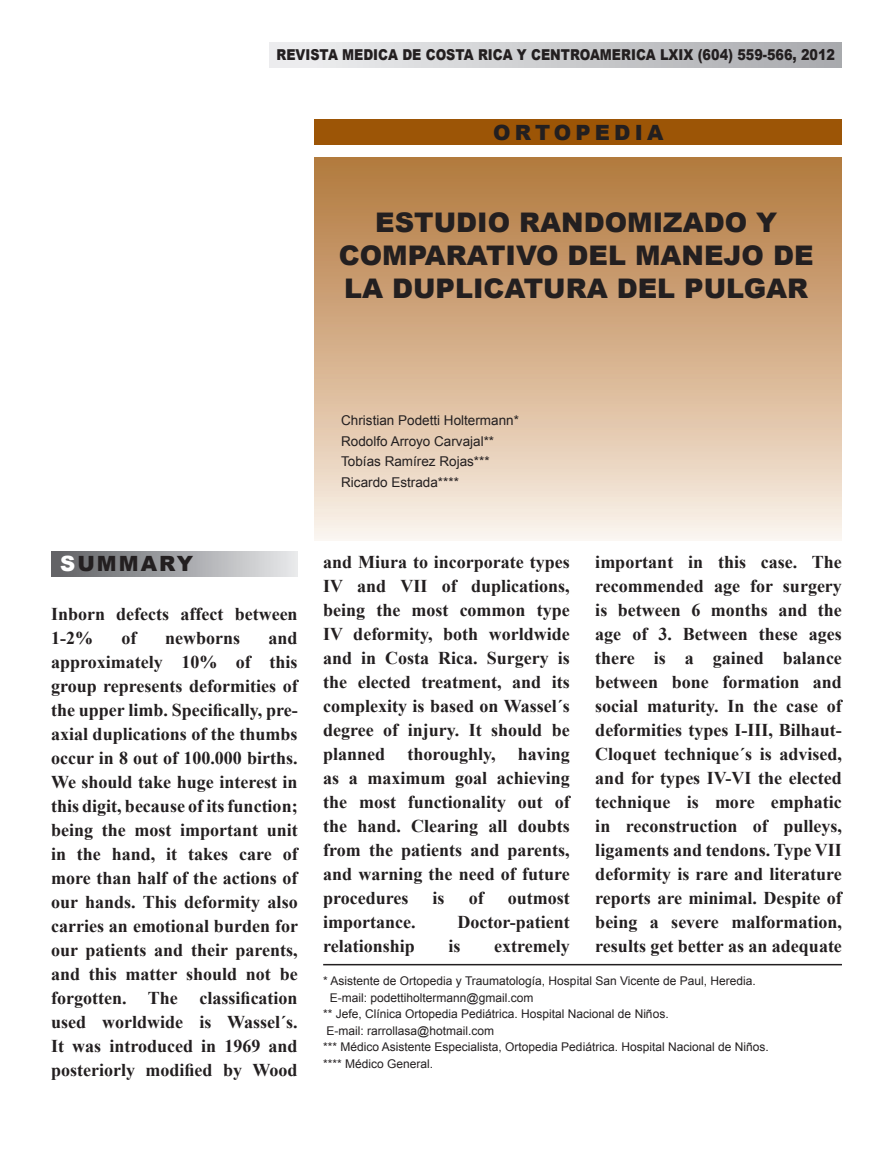
<style>
.page{position:relative;width:893px;height:1149px;background:#fff}
.page>*{position:absolute;margin:0;border:0;box-sizing:border-box;transform-origin:0 0}
.t1{font:900 27px/33px "Arial";color:#231f20;text-align:center}
.t2{font:900 21px "Arial";letter-spacing:.2em;color:#231f20}
.t3{font:900 21px "Arial";letter-spacing:.1em;color:#231f20}
.t4{font:700 18px/24px "Times New Roman";color:#231f20;text-align:justify}
.t5{font:900 15px "Arial";color:#231f20;scale:.85 1}
.t6{font:13.5px/20.5px "Arial";color:#231f20}
.t7{font:12px "Arial";color:#231f20}
.s1{color:#fff}
</style>
<div class="page">
<div style="left:51px;top:551px;width:247px;height:25px;background:linear-gradient(to right,#5e5f63,#e8e9eb)"></div>
<div style="left:270px;top:42px;width:572px;height:26px;background:linear-gradient(to right,#f0f0f2,#a8aaad)"></div>
<div style="left:315px;top:119px;width:527px;height:26px;background:#9c5506"></div>
<div style="left:315px;top:157px;width:527px;height:383px;background:linear-gradient(to bottom,#b17538,#faefe6)"></div>
<hr style="left:323px;top:963px;width:519px;height:2px;background:#231f20">
<p class="t5" style="left:276px;top:44px;width:659px">REVISTA MEDICA DE COSTA RICA Y CENTROAMERICA LXIX (604) 559-566, 2012</p>
<p class="t2" style="left:493px;top:117px;width:172px">ORTOPEDIA</p>
<h1 class="t1" style="left:339px;top:205px;width:476px">ESTUDIO RANDOMIZADO Y<br>COMPARATIVO DEL MANEJO DE<br>LA DUPLICATURA DEL PULGAR</h1>
<p class="t6" style="left:341px;top:410px;width:179px">Christian Podetti Holtermann*<br>Rodolfo Arroyo Carvajal**<br>Tobías Ramírez Rojas***<br>Ricardo Estrada****</p>
<p class="t3" style="left:60px;top:548px;width:135px"><span class="s1">S</span>UMMARY</p>
<p class="t4" style="left:51px;top:601px;width:248px">Inborn defects affect between<br>1-2%</p>
<p class="t4" style="left:122px;top:625px;width:16px">of</p>
<p class="t4" style="left:165px;top:625px;width:77px">newborns</p>
<p class="t4" style="left:51px;top:625px;width:248px;text-indent:218px">and approximately 10% of this group represents deformities of the upper limb. Specifically, pre&shy;axial duplications of the thumbs occur in 8 out of 100.000 births.<br>We should take huge interest in this digit, because of its function; being the most important unit in the hand, it takes care of more than half of the actions of our hands. This deformity also carries an emotional burden for our patients and their parents, and this matter should not be forgotten. The classification used worldwide is Wassel´s.<br>It was introduced in 1969 and posteriorly modified by Wood</p>
<p class="t4" style="left:323px;top:549px;width:248px">and Miura to incorporate types IV and VII of duplications, being the most common type IV deformity, both worldwide and in Costa Rica. Surgery is the elected treatment, and its complexity is based on Wassel´s degree of injury. It should be planned thoroughly, having as a maximum goal achieving the most functionality out of the hand. Clearing all doubts from the patients and parents, and warning the need of future procedures</p>
<p class="t4" style="left:433px;top:885px;width:14px">is</p>
<p class="t4" style="left:469px;top:885px;width:16px">of</p>
<p class="t4" style="left:508px;top:885px;width:63px">outmost</p>
<p class="t4" style="left:323px;top:909px;width:94px">importance.</p>
<p class="t4" style="left:457px;top:909px;width:114px">Doctor-patient</p>
<p class="t4" style="left:323px;top:933px;width:93px">relationship</p>
<p class="t4" style="left:448px;top:933px;width:14px">is</p>
<p class="t4" style="left:494px;top:933px;width:77px">extremely</p>
<p class="t4" style="left:595px;top:549px;width:248px">important in this case. The recommended age for surgery is between 6 months and the age of 3. Between these ages there is a gained balance between bone formation and social maturity. In the case of deformities types I-III, Bilhaut-Cloquet technique´s is advised, and for types IV-VI the elected technique is more emphatic in reconstruction of pulleys, ligaments and tendons. Type VII deformity is rare and literature reports are minimal. Despite of being a severe malformation, results get better as an adequate</p>
<p class="t7" style="left:323px;top:972px;width:434px">* Asistente de Ortopedia y Traumatología, Hospital San Vicente de Paul, Heredia.</p>
<p class="t7" style="left:330px;top:989px;width:205px">E-mail: podettiholtermann@gmail.com</p>
<p class="t7" style="left:323px;top:1005px;width:347px">** Jefe, Clínica Ortopedia Pediátrica. Hospital Nacional de Niños.</p>
<p class="t7" style="left:326px;top:1022px;width:169px">E-mail: rarrollasa@hotmail.com</p>
<p class="t7" style="left:323px;top:1038px;width:447px">*** Médico Asistente Especialista, Ortopedia Pediátrica. Hospital Nacional de Niños.</p>
<p class="t7" style="left:323px;top:1055px;width:112px">**** Médico General.</p>
</div>
